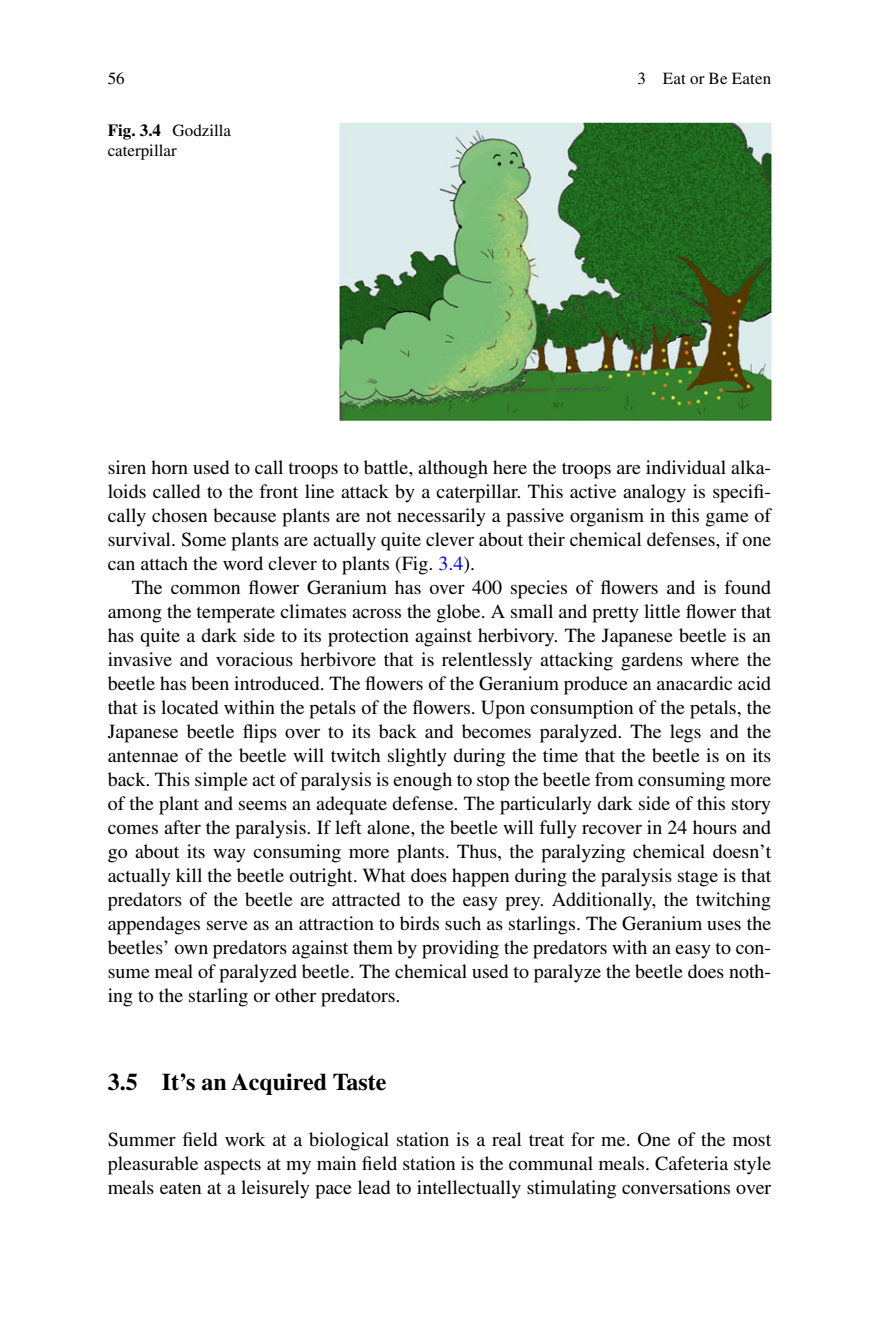
<style>
.page{position:relative;width:879px;height:1333px;background:#fff}
.page>*{position:absolute;margin:0;border:0;box-sizing:border-box;transform-origin:0 0}
.t1{font:700 24px "Gvtwjy Times";color:#000}
.t2{font:20px/24px "Typwhw Times";color:#000;text-align:justify}
.t3{font:17px/20px "Typwhw Times";color:#000}
.s1{font-family:"Gvtwjy Times";font-weight:700}
.s2{color:#0000fa}
</style>
<div class="page">
<img style="left:339px;top:122px;width:432px;height:298px">
<p class="t3" style="left:108px;top:70px;width:18px">56</p>
<p class="t3" style="left:108px;top:121px;width:125px"><span class="s1">Fig. 3.4</span> Godzilla caterpillar</p>
<p class="t3" style="left:637px;top:70px;width:135px">3 Eat or Be Eaten</p>
<p class="t2" style="left:108px;top:457px;width:665px">siren horn used to call troops to battle, although here the troops are individual alka&shy;loids called to the front line attack by a caterpillar. This active analogy is specifi&shy;cally chosen because plants are not necessarily a passive organism in this game of survival. Some plants are actually quite clever about their chemical defenses, if one can attach the word clever to plants (Fig. <span class="s2">3.4</span> ).</p>
<p class="t2" style="left:108px;top:577px;width:665px;text-indent:24px">The common flower Geranium has over 400 species of flowers and is found among the temperate climates across the globe. A small and pretty little flower that has quite a dark side to its protection against herbivory. The Japanese beetle is an invasive and voracious herbivore that is relentlessly attacking gardens where the beetle has been introduced. The flowers of the Geranium produce an anacardic acid that is located within the petals of the flowers. Upon consumption of the petals, the Japanese beetle flips over to its back and becomes paralyzed. The legs and the antennae of the beetle will twitch slightly during the time that the beetle is on its back. This simple act of paralysis is enough to stop the beetle from consuming more of the plant and seems an adequate defense. The particularly dark side of this story comes after the paralysis. If left alone, the beetle will fully recover in 24 hours and go about its way consuming more plants. Thus, the paralyzing chemical doesn’t actually kill the beetle outright. What does happen during the paralysis stage is that predators of the beetle are attracted to the easy prey. Additionally, the twitching appendages serve as an attraction to birds such as starlings. The Geranium uses the beetles’ own predators against them by providing the predators with an easy to con&shy;sume meal of paralyzed beetle. The chemical used to paralyze the beetle does noth&shy;ing to the starling or other predators.</p>
<p class="t1" style="left:108px;top:1073px;width:280px">3.5 It’s an Acquired Taste</p>
<p class="t2" style="left:108px;top:1129px;width:665px">Summer field work at a biological station is a real treat for me. One of the most pleasurable aspects at my main field station is the communal meals. Cafeteria style meals eaten at a leisurely pace lead to intellectually stimulating conversations over</p>
</div>
